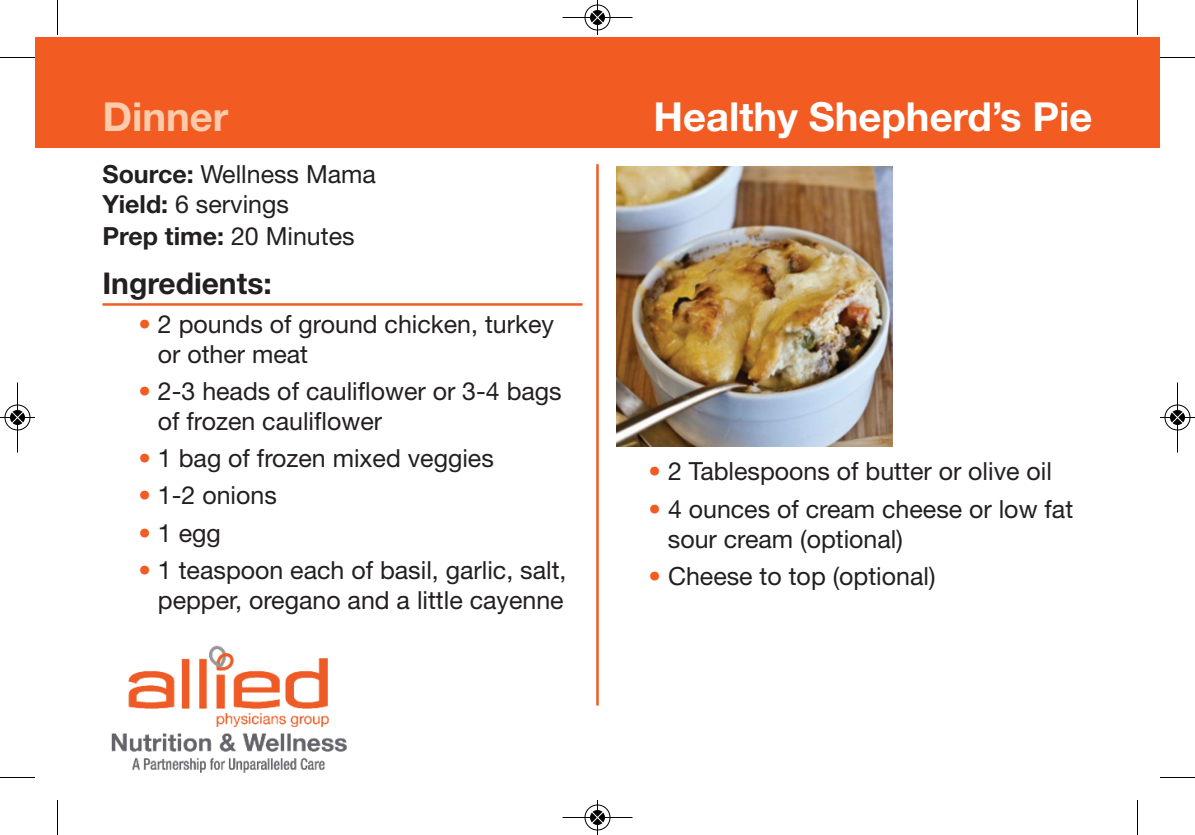
<style>
.page{position:relative;width:1195px;height:835px;background:#fff}
.page>*{position:absolute;margin:0;border:0;box-sizing:border-box;transform-origin:0 0}
.t1{font:700 40px "Helvetica Neue";color:#fff}
.t2{font:700 40px "Helvetica Neue";color:#fccbac}
.t3{font:700 30px "Helvetica Neue";color:#231f20}
.t4{font:25px/30px "Helvetica Neue";color:#231f20}
.s1{font-weight:700}
.s2{color:#f25b21}
</style>
<div class="page">
<img style="left:111px;top:645px;width:236px;height:128px">
<div style="left:35px;top:37px;width:1125px;height:111px;background:#f25b21"></div>
<hr style="left:102px;top:303px;width:480px;height:3px;background:#f25b21">
<hr style="left:596px;top:164px;width:3px;height:542px;background:#f25b21">
<img style="left:616px;top:166px;width:277px;height:281px">
<hr style="left:57px;top:0;width:1px;height:35px;background:#000">
<hr style="left:0;top:57px;width:35px;height:1px;background:#000">
<hr style="left:1137px;top:0;width:1px;height:35px;background:#000">
<hr style="left:1160px;top:57px;width:35px;height:1px;background:#000">
<hr style="left:57px;top:800px;width:1px;height:35px;background:#000">
<hr style="left:0;top:777px;width:35px;height:1px;background:#000">
<hr style="left:1137px;top:800px;width:1px;height:35px;background:#000">
<hr style="left:1160px;top:777px;width:35px;height:1px;background:#000">
<div style="left:584px;top:4px;width:27px;height:27px;border:2px solid #fff;border-radius:50%"></div>
<hr style="left:562px;top:17px;width:70px;height:1px;background:#000">
<hr style="left:597px;top:0;width:1px;height:35px;background:#000">
<div style="left:585px;top:5px;width:25px;height:25px;border:1px solid #000;border-radius:50%"></div>
<svg style="left:590px;top:10px;width:15px;height:15px"></svg>
<svg style="left:591px;top:11px;width:13px;height:13px"></svg>
<div style="left:584px;top:804px;width:27px;height:27px;border:2px solid #fff;border-radius:50%"></div>
<hr style="left:562px;top:817px;width:70px;height:1px;background:#000">
<hr style="left:597px;top:800px;width:1px;height:35px;background:#000">
<div style="left:585px;top:805px;width:25px;height:25px;border:1px solid #000;border-radius:50%"></div>
<svg style="left:590px;top:810px;width:15px;height:15px"></svg>
<svg style="left:591px;top:811px;width:13px;height:13px"></svg>
<div style="left:4px;top:404px;width:27px;height:27px;border:2px solid #fff;border-radius:50%"></div>
<hr style="left:17px;top:382px;width:1px;height:70px;background:#000">
<hr style="left:0;top:417px;width:35px;height:1px;background:#000">
<div style="left:5px;top:405px;width:25px;height:25px;border:1px solid #000;border-radius:50%"></div>
<svg style="left:10px;top:410px;width:15px;height:15px"></svg>
<svg style="left:11px;top:411px;width:13px;height:13px"></svg>
<div style="left:1164px;top:404px;width:27px;height:27px;border:2px solid #fff;border-radius:50%"></div>
<hr style="left:1177px;top:382px;width:1px;height:70px;background:#000">
<hr style="left:1160px;top:417px;width:35px;height:1px;background:#000">
<div style="left:1165px;top:405px;width:25px;height:25px;border:1px solid #000;border-radius:50%"></div>
<svg style="left:1170px;top:410px;width:15px;height:15px"></svg>
<svg style="left:1171px;top:411px;width:13px;height:13px"></svg>
<h1 class="t2" style="left:102px;top:102px;width:127px">Dinner</h1>
<h1 class="t1" style="left:654px;top:102px;width:440px">Healthy Shepherd’s Pie</h1>
<p class="t4" style="left:102px;top:161px;width:275px;line-height:31px"><span class="s1">Source:</span> Wellness Mama<br><span class="s1">Yield:</span> 6 servings<br><span class="s1">Prep time:</span> 20 Minutes</p>
<p class="t3" style="left:102px;top:272px;width:171px">Ingredients:</p>
<p class="t4" style="left:158px;top:311px;width:398px;text-indent:-19px"><span class="s2">•</span> 2 pounds of ground chicken, turkey or other meat</p>
<p class="t4" style="left:158px;top:379px;width:405px;text-indent:-19px"><span class="s2">•</span> 2-3 heads of cauliflower or 3-4 bags of frozen cauliflower</p>
<p class="t4" style="left:139px;top:446px;width:357px"><span class="s2">•</span> 1 bag of frozen mixed veggies</p>
<p class="t4" style="left:139px;top:483px;width:140px"><span class="s2">•</span> 1-2 onions</p>
<p class="t4" style="left:139px;top:520px;width:84px"><span class="s2">•</span> 1 egg</p>
<p class="t4" style="left:139px;top:557px;width:429px;text-align:right"><span class="s2">•</span> 1 teaspoon each of basil, garlic, salt, pepper, oregano and a little cayenne</p>
<p class="t4" style="left:649px;top:459px;width:405px"><span class="s2">•</span> 2 Tablespoons of butter or olive oil</p>
<p class="t4" style="left:668px;top:496px;width:407px;text-indent:-19px"><span class="s2">•</span> 4 ounces of cream cheese or low fat sour cream (optional)</p>
<p class="t4" style="left:649px;top:563px;width:288px"><span class="s2">•</span> Cheese to top (optional)</p>
</div>
